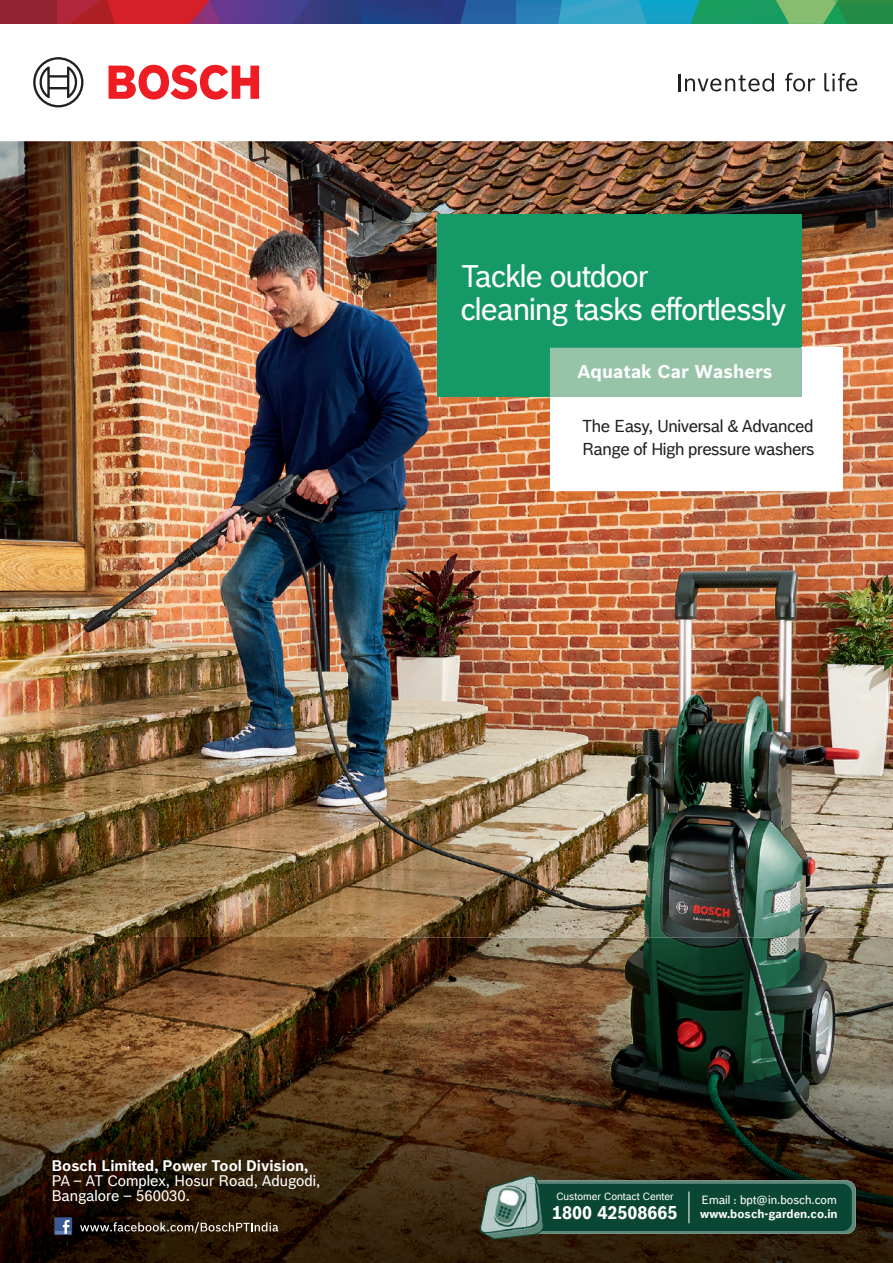
<style>
.page{position:relative;width:893px;height:1263px;background:#fff}
.page>*{position:absolute;margin:0;border:0;box-sizing:border-box;transform-origin:0 0}
.t1{font:30.45px/32.7px "Bosch Office Sans";letter-spacing:-.025em;color:#fff}
.t2{font:700 18.15px "Bosch Sans";color:#fff}
.t3{font:700 18px "Bosch Office Sans";color:#fff}
.t4{font:16.8px/22.4px "Bosch Office Sans";letter-spacing:-.025em;color:#231f20}
.t5{font:15px/14.9px "Bosch Office Sans";color:#fff}
.t6{font:700 15px "Bosch Office Sans";color:#fff}
.t7{font:11.7px "Bosch Office Sans";color:#fff}
.t8{font:700 11.7px "Bosch Office Sans";color:#fff}
.t9{font:10.35px "Bosch Office Sans";color:#fff}
</style>
<div class="page">
<img style="left:0;top:141px;width:893px;height:1122px">
<svg style="left:480px;top:1175px;width:376px;height:64px;background:#295341"></svg>
<div style="left:550px;top:348px;width:293px;height:143px;background:#fff"></div>
<div style="left:437px;top:215px;width:365px;height:182px;background:#159a67"></div>
<div style="left:550px;top:348px;width:252px;height:49px;background:#97c4a9"></div>
<svg style="left:80px;top:1222px;width:198px;height:11px;background:#584d42"></svg>
<div style="left:54px;top:1217px;width:18px;height:18px;background:#3a5893"></div>
<hr style="left:56px;top:1231px;width:15px;height:3px;background:#6c80ab">
<svg style="left:63px;top:1220px;width:7px;height:14px"></svg>
<svg style="left:0;top:0;width:893px;height:108px"></svg>
<h1 class="t1" style="left:460px;top:260px;width:328px">Tackle outdoor<br>cleaning tasks effortlessly</h1>
<p class="t2" style="left:578px;top:357px;width:196px">Aquatak Car Washers</p>
<p class="t4" style="left:582px;top:415px;width:234px">The Easy, Universal &amp; Advanced<br>Range of High pressure washers</p>
<p class="t6" style="left:51px;top:1156px;width:258px">Bosch Limited, Power Tool Division,</p>
<p class="t5" style="left:51px;top:1173px;width:270px">PA – AT Complex, Hosur Road, Adugodi,<br>Bangalore – 560030.</p>
<p class="t9" style="left:556px;top:1190px;width:119px">Customer Contact Center</p>
<p class="t3" style="left:552px;top:1201px;width:127px">1800 42508665</p>
<p class="t7" style="left:701px;top:1192px;width:137px">Email : bpt@in.bosch.com</p>
<p class="t8" style="left:700px;top:1206px;width:139px">www.bosch-garden.co.in</p>
</div>
